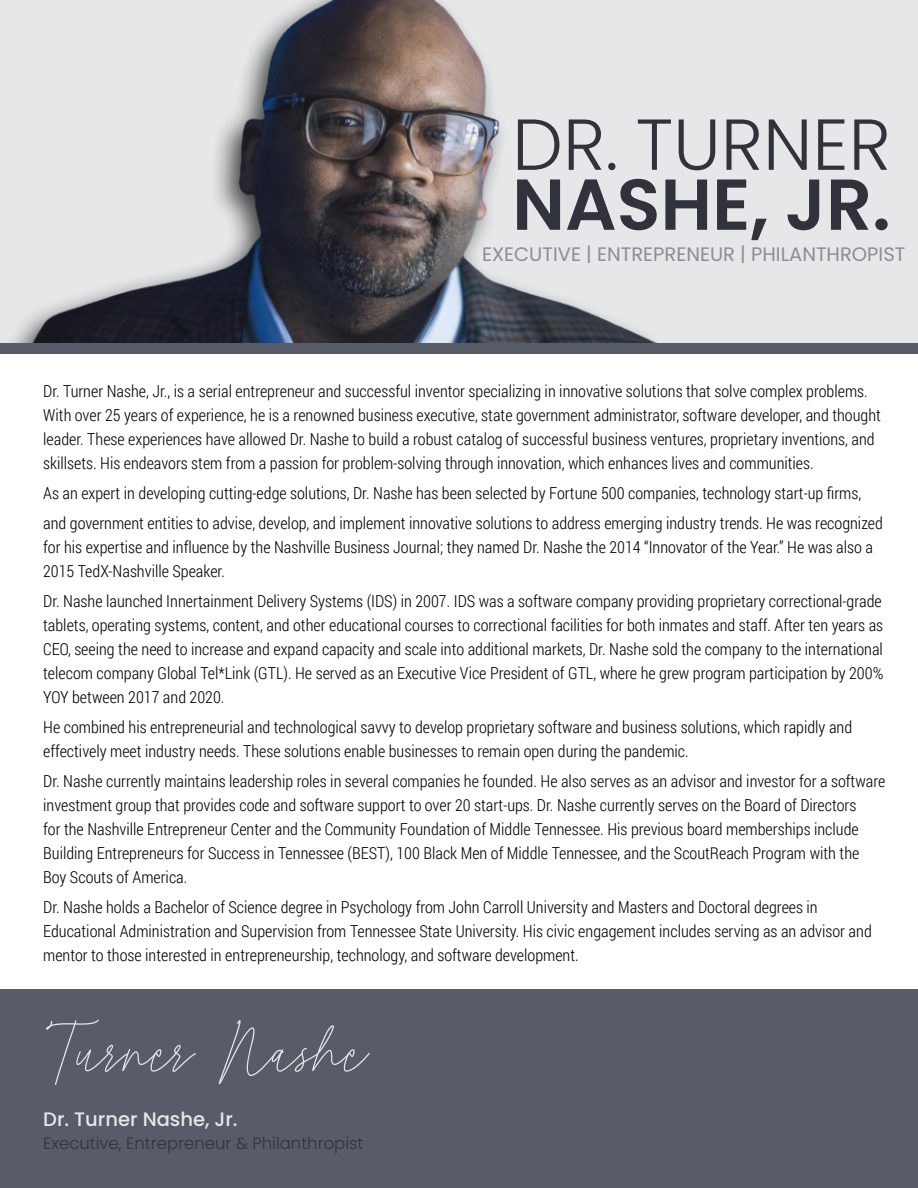
<style>
.page{position:relative;width:918px;height:1188px;background:#fff}
.page>*{position:absolute;margin:0;border:0;box-sizing:border-box;transform-origin:0 0}
.t1{font:90px "Photomark Signature";color:#e6e7e8}
.t2{font:300 72px "Poppins";color:#31333c}
.t3{font:600 72px "Poppins";color:#31333c}
.t4{font:19.5px "Poppins";color:#8c8e94}
.t5{font:500 19.5px "Poppins";color:#e6e7e8}
.t6{font:300 16.5px/24px "Roboto Condensed";color:#000}
.t7{font:300 16.5px "Poppins";color:#31333c}
</style>
<div class="page">
<div style="left:0;top:0;width:918px;height:353px;background:#e6e7e8"></div>
<img style="left:16px;top:0;width:641px;height:343px">
<div style="left:0;top:343px;width:918px;height:10px;background:#585b68"></div>
<div style="left:0;top:989px;width:918px;height:199px;background:#585b68"></div>
<h2 class="t2" style="left:512px;top:103px;width:380px">DR. TURNER</h2>
<h2 class="t3" style="left:512px;top:163px;width:380px">NASHE, JR.</h2>
<p class="t4" style="left:482px;top:243px;width:425px">EXECUTIVE | ENTREPRENEUR | PHILANTHROPIST</p>
<p class="t6" style="left:43px;top:378px;width:839px">Dr. Turner Nashe, Jr., is a serial entrepreneur and successful inventor specializing in innovative solutions that solve complex problems.<br>With over 25 years of experience, he is a renowned business executive, state government administrator, software developer, and thought leader. These experiences have allowed Dr. Nashe to build a robust catalog of successful business ventures, proprietary inventions, and skillsets. His endeavors stem from a passion for problem-solving through innovation, which enhances lives and communities.</p>
<p class="t6" style="left:43px;top:477px;width:841px;line-height:30px">As an expert in developing cutting-edge solutions, Dr. Nashe has been selected by Fortune 500 companies, technology start-up firms, and government entities to advise, develop, and implement innovative solutions to address emerging industry trends. He was recognized</p>
<p class="t6" style="left:43px;top:534px;width:831px">for his expertise and influence by the Nashville Business Journal; they named Dr. Nashe the 2014 “Innovator of the Year.” He was also a<br>2015 TedX-Nashville Speaker.</p>
<p class="t6" style="left:43px;top:588px;width:842px;text-align:justify">Dr. Nashe launched Innertainment Delivery Systems (IDS) in 2007. IDS was a software company providing proprietary correctional-grade tablets, operating systems, content, and other educational courses to correctional facilities for both inmates and staff. After ten years as CEO, seeing the need to increase and expand capacity and scale into additional markets, Dr. Nashe sold the company to the international telecom company Global Tel*Link (GTL). He served as an Executive Vice President of GTL, where he grew program participation by 200% YOY between 2017 and 2020.</p>
<p class="t6" style="left:43px;top:714px;width:810px">He combined his entrepreneurial and technological savvy to develop proprietary software and business solutions, which rapidly and effectively meet industry needs. These solutions enable businesses to remain open during the pandemic.</p>
<p class="t6" style="left:43px;top:768px;width:844px">Dr. Nashe currently maintains leadership roles in several companies he founded. He also serves as an advisor and investor for a software investment group that provides code and software support to over 20 start-ups. Dr. Nashe currently serves on the Board of Directors<br>for the Nashville Entrepreneur Center and the Community Foundation of Middle Tennessee. His previous board memberships include Building Entrepreneurs for Success in Tennessee (BEST), 100 Black Men of Middle Tennessee, and the ScoutReach Program with the Boy Scouts of America.</p>
<p class="t6" style="left:43px;top:894px;width:830px">Dr. Nashe holds a Bachelor of Science degree in Psychology from John Carroll University and Masters and Doctoral degrees in<br>Educational Administration and Supervision from Tennessee State University. His civic engagement includes serving as an advisor and mentor to those interested in entrepreneurship, technology, and software development.</p>
<h1 class="t1" style="left:43px;top:1005px;width:327px">Turner Nashe</h1>
<p class="t5" style="left:43px;top:1108px;width:196px">Dr. Turner Nashe, Jr.</p>
<p class="t7" style="left:43px;top:1134px;width:322px">Executive, Entrepreneur &amp; Philanthropist</p>
</div>
